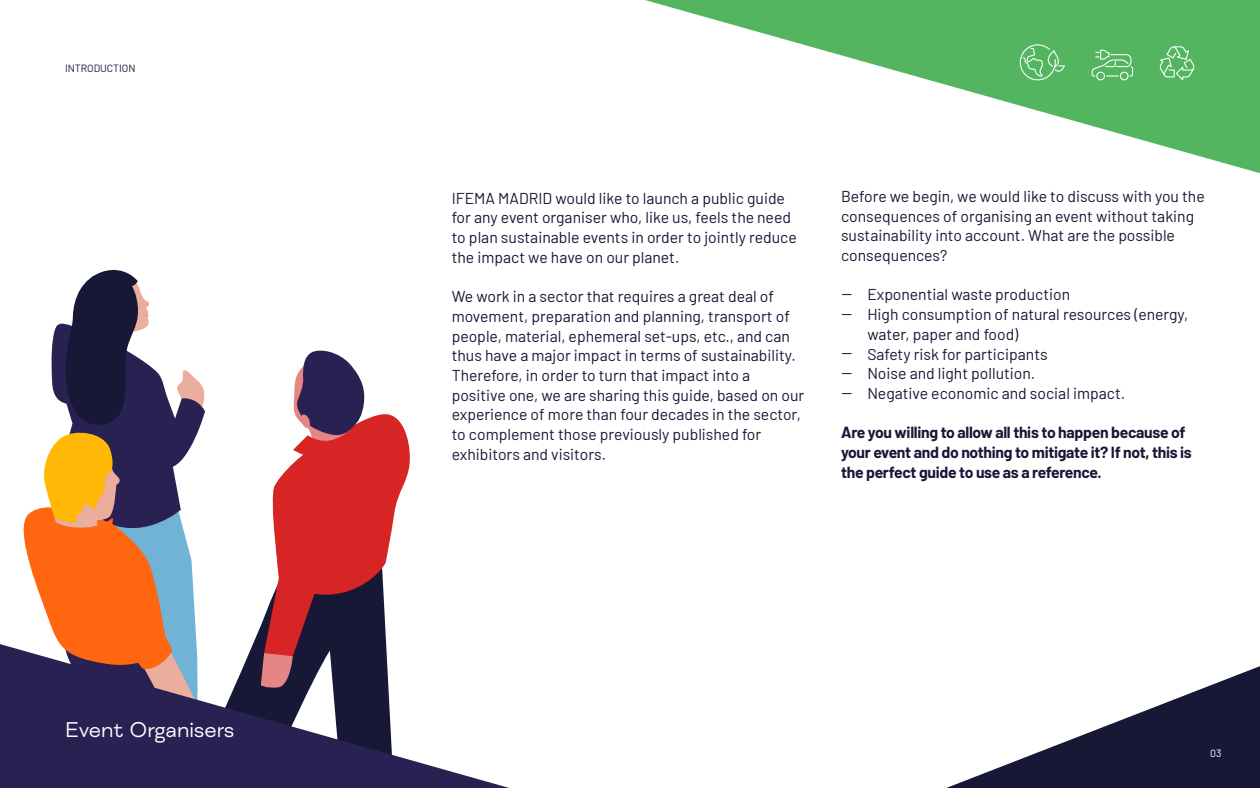
<style>
.page{position:relative;width:1260px;height:788px;background:#fff}
.page>*{position:absolute;margin:0;border:0;box-sizing:border-box;transform-origin:0 0}
.t1{font:21.88px "FS Meridian";letter-spacing:-.005em;color:#fff}
.t2{font:15.75px/19.7px "Barlow";color:#171736}
.t3{font:700 15.75px/19.7px "Barlow";letter-spacing:-.02em;color:#171736}
.t4{font:10.5px "Barlow";color:#171736}
.t5{font:10.5px "Barlow";color:#fff}
</style>
<div class="page">
<svg style="left:645px;top:0;width:615px;height:173px"></svg>
<svg style="left:1159px;top:46px;width:36px;height:34px"></svg>
<svg style="left:1092px;top:50px;width:41px;height:30px"></svg>
<svg style="left:1020px;top:44px;width:45px;height:36px"></svg>
<svg style="left:23px;top:269px;width:387px;height:375px"></svg>
<svg style="left:0;top:644px;width:506px;height:143px;fill:#292152"></svg>
<svg style="left:949px;top:666px;width:311px;height:121px"></svg>
<p class="t4" style="left:65px;top:61px;width:72px">INTRODUCTION</p>
<p class="t1" style="left:65px;top:717px;width:171px">Event Organisers</p>
<p class="t2" style="left:452px;top:187px;width:347px">IFEMA MADRID would like to launch a public guide for any event organiser who, like us, feels the need to plan sustainable events in order to jointly reduce the impact we have on our planet.</p>
<p class="t2" style="left:841px;top:185px;width:365px">Before we begin, we would like to discuss with you the consequences of organising an event without taking sustainability into account. What are the possible consequences?</p>
<p class="t2" style="left:452px;top:285px;width:354px">We work in a sector that requires a great deal of movement, preparation and planning, transport of people, material, ephemeral set-ups, etc., and can thus have a major impact in terms of sustainability.<br>Therefore, in order to turn that impact into a positive one, we are sharing this guide, based on our experience of more than four decades in the sector, to complement those previously published for</p>
<p class="t2" style="left:452px;top:443px;width:156px">exhibitors and visitors.</p>
<p class="t2" style="left:841px;top:284px;width:230px">— Exponential waste production</p>
<p class="t2" style="left:867px;top:303px;width:322px;text-indent:-26px">— High consumption of natural resources (energy, water, paper and food)</p>
<p class="t2" style="left:841px;top:343px;width:208px">— Safety risk for participants</p>
<p class="t2" style="left:841px;top:362px;width:195px">— Noise and light pollution.</p>
<p class="t2" style="left:841px;top:382px;width:285px">— Negative economic and social impact.</p>
<h2 class="t3" style="left:841px;top:421px;width:352px">Are you willing to allow all this to happen because of your event and do nothing to mitigate it? If not, this is the perfect guide to use as a reference.</h2>
<p class="t5" style="left:1210px;top:745px;width:13px">03</p>
</div>
